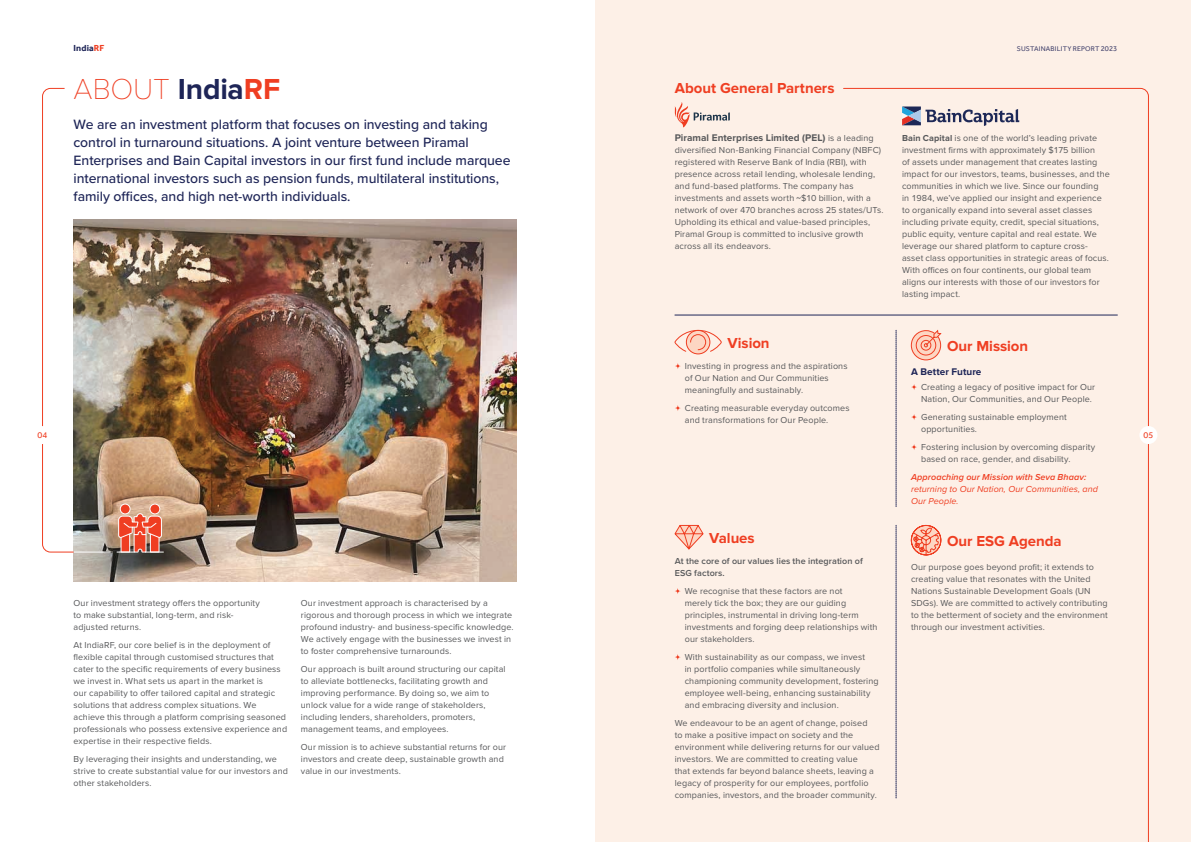
<style>
.page{position:relative;width:1191px;height:842px;background:#fff}
.page>*{position:absolute;margin:0;border:0;box-sizing:border-box;transform-origin:0 0}
.Headline__Level_1{font:100 30px "Proxima Nova T";letter-spacing:-.005em;color:#ef3e22}
.Headline__Level_2{font:700 15px "Proxima Nova";letter-spacing:-.005em;color:#ef3e22}
.Intro_01__Quote__left_align{font:500 14px/18px "Proxima Nova";letter-spacing:-.005em;color:#1e2557}
.Body_Copy{font:700 10px "Proxima Nova";letter-spacing:.005em;color:#57585a}
.Body_Head_01{font:700 10px "Proxima Nova";letter-spacing:.005em;color:#1e2557}
.Body_Copy-2{font:9px/12px "Proxima Nova";letter-spacing:.01em;color:#57585a}
.Body_Copy-3{font:italic 9px/12px "Proxima Nova";letter-spacing:.01em;color:#ef3e22}
.Body_Copy-4{font:600 9px/12px "Proxima Nova";letter-spacing:.01em;color:#57585a}
.t1{font:700 9px "Effra";letter-spacing:.015em;color:#1e2557}
.t2{font:9px "Effra";color:#ef3e22}
.t3{font:7px "Effra";letter-spacing:.02em;color:#42426c}
.s1{color:#ef3e22}
.s2{font-size:7.5px}
.s3{font-family:"Proxima Nova";font-weight:700;color:#1e2557}
.s4{font-family:"Proxima Nova";font-weight:700}
.s5{font-weight:400;font-size:9px}
.s6{font-weight:700}
.s7{font-weight:600}
</style>
<div class="page">
<div style="left:595px;top:0;width:596px;height:842px;background:#fdf0e7"></div>
<img style="left:74px;top:219px;width:442px;height:362px">
<div style="left:150px;top:504px;width:10px;height:10px;background:#ef3e22;border-radius:50%"></div>
<div style="left:150px;top:504px;width:10px;height:10px;border:1px solid #fff;border-radius:50%"></div>
<div style="left:120px;top:504px;width:10px;height:10px;background:#ef3e22;border-radius:50%"></div>
<div style="left:120px;top:504px;width:10px;height:10px;border:1px solid #fff;border-radius:50%"></div>
<svg style="left:117px;top:513px;width:46px;height:40px;background:#df7560"></svg>
<hr style="left:74px;top:552px;width:37px;height:1px;background:#fff">
<svg style="left:42px;top:88px;width:32px;height:465px"></svg>
<svg style="left:675px;top:102px;width:55px;height:25px"></svg>
<svg style="left:842px;top:88px;width:307px;height:754px"></svg>
<svg style="left:911px;top:384px;width:6px;height:6px"></svg>
<svg style="left:911px;top:414px;width:6px;height:6px"></svg>
<svg style="left:911px;top:444px;width:6px;height:6px"></svg>
<svg style="left:910px;top:330px;width:31px;height:30px"></svg>
<svg style="left:675px;top:588px;width:6px;height:6px"></svg>
<svg style="left:675px;top:654px;width:6px;height:6px"></svg>
<hr style="left:675px;top:315px;width:442px;height:1px;background:#1e2557">
<svg style="left:908px;top:523px;width:35px;height:35px"></svg>
<svg style="left:674px;top:524px;width:29px;height:26px"></svg>
<svg style="left:675px;top:363px;width:6px;height:6px"></svg>
<svg style="left:675px;top:405px;width:6px;height:6px"></svg>
<svg style="left:675px;top:330px;width:46px;height:22px"></svg>
<div style="left:686px;top:330px;width:24px;height:24px;border:1px solid #ef3e22;border-radius:50%"></div>
<svg style="left:896px;top:330px;width:1px;height:177px"></svg>
<svg style="left:896px;top:525px;width:1px;height:273px"></svg>
<div style="left:34px;top:426px;width:18px;height:18px;background:#fff;border-radius:50%"></div>
<div style="left:1139px;top:426px;width:18px;height:18px;background:#fff;border-radius:50%"></div>
<p class="t2" style="left:38px;top:430px;width:11px">04</p>
<p class="t1" style="left:74px;top:43px;width:32px">India<span class="s1">RF</span></p>
<p class="t3" style="left:1016px;top:44px;width:102px">SUSTAINABILITY REPORT <span class="s2">2023</span></p>
<p class="Headline__Level_1" style="left:74px;top:67px;width:208px">ABOUT <span class="s3">India</span><span class="s4">RF</span></p>
<p class="Intro_01__Quote__left_align" style="left:74px;top:115px;width:438px">We are an investment platform that focuses on investing and taking control in turnaround situations. A joint venture between Piramal Enterprises and Bain Capital investors in our first fund include marquee international investors such as pension funds, multilateral institutions, family offices, and high net-worth individuals.</p>
<p class="Body_Copy-2" style="left:74px;top:597px;width:188px">Our investment strategy offers the opportunity to make substantial, long-term, and risk&shy;adjusted returns.</p>
<p class="Body_Copy-2" style="left:74px;top:639px;width:215px">At IndiaRF, our core belief is in the deployment of flexible capital through customised structures that cater to the specific requirements of every business we invest in. What sets us apart in the market is<br>our capability to offer tailored capital and strategic solutions that address complex situations. We achieve this through a platform comprising seasoned professionals who possess extensive experience and expertise in their respective fields.</p>
<p class="Body_Copy-2" style="left:74px;top:753px;width:216px">By leveraging their insights and understanding, we strive to create substantial value for our investors and other stakeholders.</p>
<p class="Body_Copy-2" style="left:301px;top:597px;width:214px">Our investment approach is characterised by a rigorous and thorough process in which we integrate profound industry- and business-specific knowledge.<br>We actively engage with the businesses we invest in to foster comprehensive turnarounds.</p>
<p class="Body_Copy-2" style="left:301px;top:663px;width:206px">Our approach is built around structuring our capital to alleviate bottlenecks, facilitating growth and improving performance. By doing so, we aim to unlock value for a wide range of stakeholders, including lenders, shareholders, promoters, management teams, and employees.</p>
<p class="Body_Copy-2" style="left:301px;top:741px;width:207px">Our mission is to achieve substantial returns for our investors and create deep, sustainable growth and value in our investments.</p>
<p class="Headline__Level_2" style="left:675px;top:79px;width:161px">About General Partners</p>
<p class="Body_Copy" style="left:675px;top:132px;width:200px">Piramal Enterprises Limited (PEL) <span class="s5">is a leading</span></p>
<p class="Body_Copy-2" style="left:675px;top:144px;width:210px">diversified Non-Banking Financial Company (NBFC) registered with Reserve Bank of India (RBI), with presence across retail lending, wholesale lending, and fund-based platforms. The company has investments and assets worth ~$10 billion, with a network of over 470 branches across 25 states/UTs.<br>Upholding its ethical and value-based principles, Piramal Group is committed to inclusive growth across all its endeavors.</p>
<p class="Headline__Level_2" style="left:727px;top:334px;width:44px">Vision</p>
<p class="Body_Copy-2" style="left:685px;top:360px;width:164px">Investing in progress and the aspirations of Our Nation and Our Communities meaningfully and sustainably.</p>
<p class="Body_Copy-2" style="left:685px;top:402px;width:166px">Creating measurable everyday outcomes and transformations for Our People.</p>
<p class="Headline__Level_2" style="left:709px;top:529px;width:47px">Values</p>
<p class="Body_Copy-4" style="left:675px;top:555px;width:190px">At the core of our values lies the integration of<br>ESG factors.</p>
<p class="Body_Copy-2" style="left:685px;top:585px;width:194px">We recognise that these factors are not<br>merely tick the box; they are our guiding principles, instrumental in driving long-term investments and forging deep relationships with our stakeholders.</p>
<p class="Body_Copy-2" style="left:685px;top:651px;width:195px">With sustainability as our compass, we invest<br>in portfolio companies while simultaneously championing community development, fostering employee well-being, enhancing sustainability and embracing diversity and inclusion.</p>
<p class="Body_Copy-2" style="left:675px;top:717px;width:206px">We endeavour to be an agent of change, poised<br>to make a positive impact on society and the environment while delivering returns for our valued investors. We are committed to creating value<br>that extends far beyond balance sheets, leaving a legacy of prosperity for our employees, portfolio companies, investors, and the broader community.</p>
<p class="Body_Copy-2" style="left:902px;top:132px;width:209px"><span class="s6">Bain Capital</span> is one of the world’s leading private investment firms with approximately $175 billion<br>of assets under management that creates lasting impact for our investors, teams, businesses, and the communities in which we live. Since our founding<br>in 1984, we’ve applied our insight and experience to organically expand into several asset classes including private equity, credit, special situations, public equity, venture capital and real estate. We leverage our shared platform to capture cross&shy;asset class opportunities in strategic areas of focus.<br>With offices on four continents, our global team aligns our interests with those of our investors for lasting impact.</p>
<p class="Headline__Level_2" style="left:947px;top:337px;width:83px">Our Mission</p>
<p class="Body_Head_01" style="left:911px;top:366px;width:72px">A Better Future</p>
<p class="Body_Copy-2" style="left:921px;top:381px;width:176px">Creating a legacy of positive impact for Our<br>Nation, Our Communities, and Our People.</p>
<p class="Body_Copy-2" style="left:921px;top:411px;width:147px">Generating sustainable employment opportunities.</p>
<p class="Body_Copy-2" style="left:921px;top:441px;width:176px">Fostering inclusion by overcoming disparity based on race, gender, and disability.</p>
<p class="Body_Copy-3" style="left:911px;top:471px;width:188px"><span class="s7">Approaching our Mission with Seva Bhaav: </span>returning to Our Nation, Our Communities, and<br>Our People.</p>
<p class="Headline__Level_2" style="left:947px;top:532px;width:116px">Our ESG Agenda</p>
<p class="Body_Copy-2" style="left:911px;top:561px;width:198px">Our purpose goes beyond profit; it extends to creating value that resonates with the United Nations Sustainable Development Goals (UN SDGs). We are committed to actively contributing to the betterment of society and the environment through our investment activities.</p>
<p class="t2" style="left:1143px;top:430px;width:11px">05</p>
</div>
